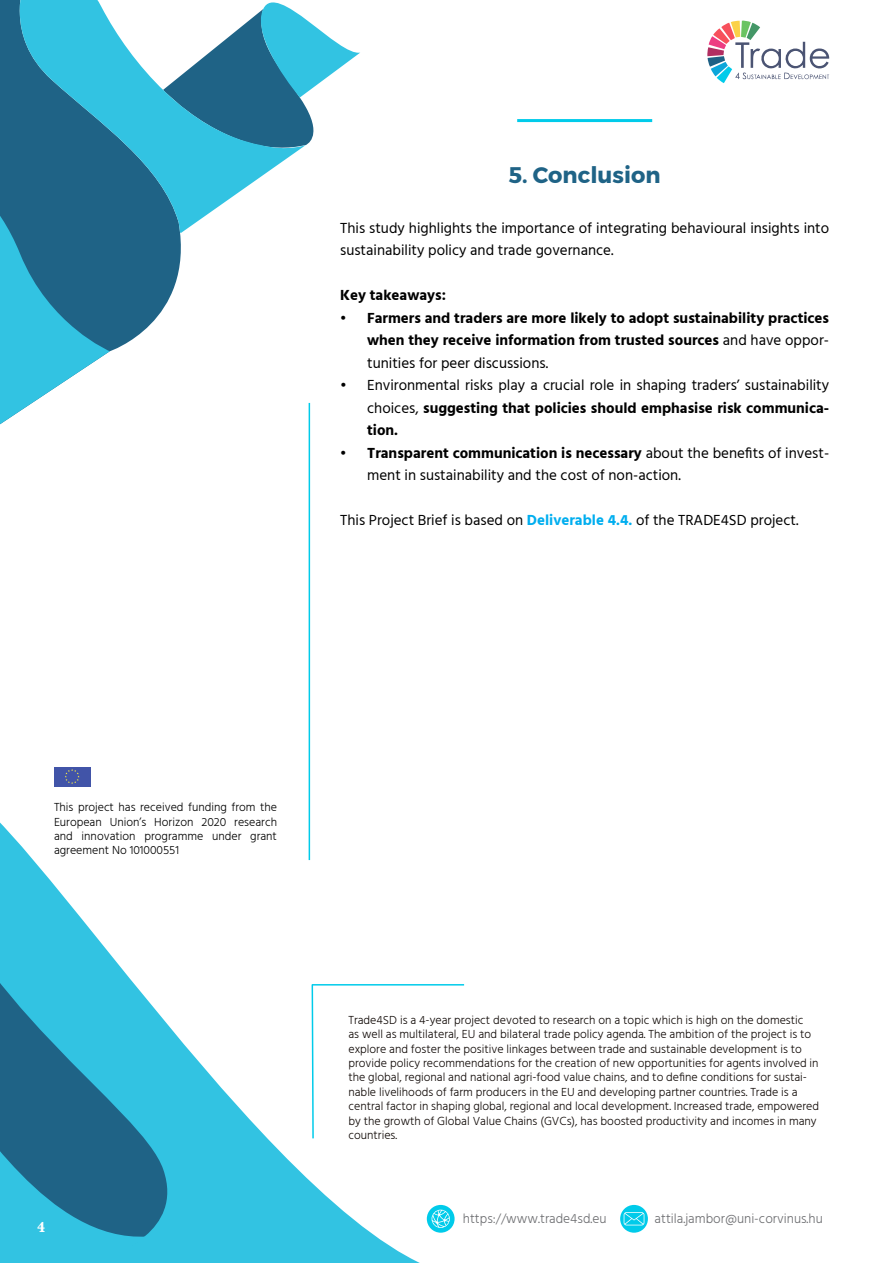
<style>
.page{position:relative;width:893px;height:1263px;background:#fff}
.page>*{position:absolute;margin:0;border:0;box-sizing:border-box;transform-origin:0 0}
.t1{font:700 22.5px "Montserrat";color:#1f6386}
.t2{font:15px/22.5px "Hind Madurai";color:#000}
.t3{font:700 15px/22.5px "Hind Madurai";color:#000;text-align:justify}
.t4{font:700 15px "Baskerville";color:#fff}
.t5{font:300 13.5px "Hind Madurai";color:#6d6e71}
.t6{font:300 12px/14.4px "Hind Madurai";color:#100906}
.t7{font:300 12px/14.4px "Hind Madurai";color:#000;text-align:justify}
.s1{font-weight:400}
.s2{font-weight:700}
.s3{font-weight:700;color:#00aeef}
</style>
<div class="page">
<hr style="left:309px;top:403px;width:1px;height:457px;background:#00cbea">
<div style="left:54px;top:767px;width:36px;height:19px;background:#4154a8"></div>
<svg style="left:65px;top:769px;width:15px;height:12px"></svg>
<svg style="left:0;top:0;width:181px;height:352px;fill:#1f6386"></svg>
<svg style="left:0;top:142px;width:110px;height:283px"></svg>
<svg style="left:0;top:781px;width:457px;height:482px"></svg>
<svg style="left:0;top:828px;width:185px;height:435px;fill:#32c3e2"></svg>
<svg style="left:11px;top:0;width:269px;height:233px"></svg>
<svg style="left:163px;top:0;width:197px;height:163px"></svg>
<svg style="left:0;top:1073px;width:147px;height:190px;background:#2585a7"></svg>
<svg style="left:620px;top:1205px;width:28px;height:28px"></svg>
<svg style="left:624px;top:1212px;width:20px;height:13px"></svg>
<div style="left:427px;top:1205px;width:28px;height:28px;background:#00cbea;border-radius:50%"></div>
<svg style="left:432px;top:1210px;width:18px;height:18px"></svg>
<hr style="left:517px;top:119px;width:135px;height:3px;background:#00cbea">
<svg style="left:707px;top:20px;width:122px;height:63px"></svg>
<svg style="left:311px;top:983px;width:4px;height:157px"></svg>
<hr style="left:312px;top:984px;width:152px;height:1px;background:#00cbea">
<h1 class="t1" style="left:509px;top:161px;width:153px">5. Conclusion</h1>
<p class="t2" style="left:340px;top:217px;width:491px">This study highlights the importance of integrating behavioural insights into sustainability policy and trade governance.</p>
<p class="t3" style="left:340px;top:285px;width:107px">Key takeaways:</p>
<p class="t3" style="left:367px;top:307px;width:463px;text-indent:-27px">• Farmers and traders are more likely to adopt sustainability practices when they receive information from trusted sources <span class="s1">and have oppor&shy;tunities for peer discussions.</span></p>
<p class="t2" style="left:367px;top:375px;width:464px;text-align:justify;text-indent:-27px">• Environmental risks play a crucial role in shaping traders’ sustainability choices, <span class="s2">suggesting that policies should emphasise risk communica&shy;tion.</span></p>
<p class="t2" style="left:367px;top:442px;width:463px;text-indent:-27px"><span class="s2">• Transparent communication is necessary</span> about the benefits of invest&shy;ment in sustainability and the cost of non-action.</p>
<p class="t2" style="left:340px;top:510px;width:460px">This Project Brief is based on <span class="s3">Deliverable 4.4.</span> of the TRADE4SD project.</p>
<p class="t7" style="left:54px;top:801px;width:225px">This project has received funding from the European Union’s Horizon 2020 research and innovation programme under grant agreement No 101000551</p>
<p class="t4" style="left:37px;top:1216px;width:10px">4</p>
<p class="t6" style="left:348px;top:1013px;width:472px">Trade4SD is a 4-year project devoted to research on a topic which is high on the domestic<br>as well as multilateral, EU and bilateral trade policy agenda. The ambition of the project is to explore and foster the positive linkages between trade and sustainable development is to provide policy recommendations for the creation of new opportunities for agents involved in the global, regional and national agri-food value chains, and to define conditions for sustai&shy;nable livelihoods of farm producers in the EU and developing partner countries. Trade is a central factor in shaping global, regional and local development. Increased trade, empowered by the growth of Global Value Chains (GVCs), has boosted productivity and incomes in many countries.</p>
<p class="t5" style="left:463px;top:1211px;width:145px">https://www.trade4sd.eu</p>
<p class="t5" style="left:654px;top:1211px;width:170px">attila.jambor@uni-corvinus.hu</p>
</div>
